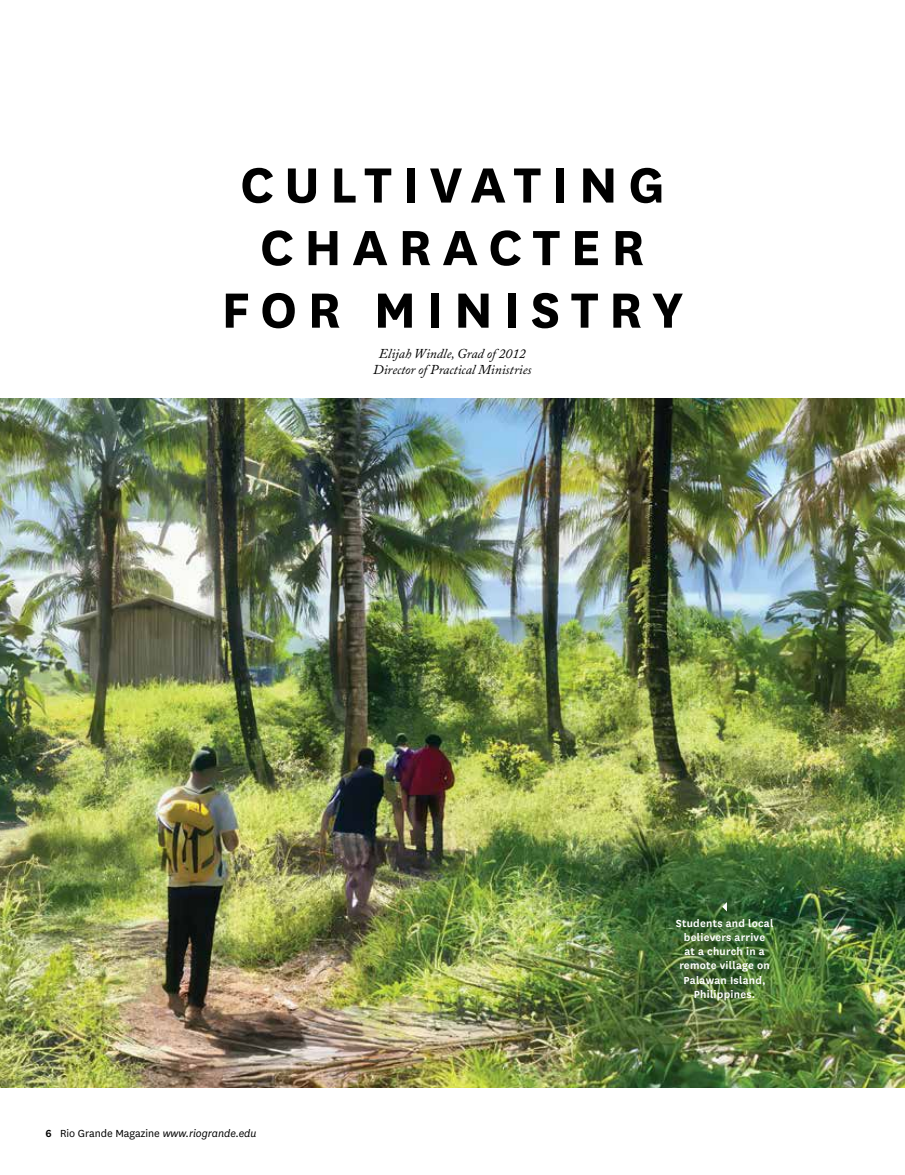
<style>
.page{position:relative;width:905px;height:1175px;background:#fff}
.page>*{position:absolute;margin:0;border:0;box-sizing:border-box;transform-origin:0 0}
.t1{font:700 57.75px/62.6px "National";letter-spacing:.18em;color:#000;text-align:center}
.t2{font:italic 13.5px/16.5px "Adobe Caslon Pro";color:#000;text-align:center}
.t3{font:600 12px/14.2px "National";letter-spacing:.02em;color:#fff;text-align:center}
.t4{font:12px "National";color:#000}
.s1{font-weight:600}
.s2{font-style:italic}
</style>
<div class="page">
<img style="left:0;top:399px;width:904px;height:688px">
<svg style="left:722px;top:902px;width:5px;height:9px"></svg>
<h1 class="t1" style="left:221px;top:149px;width:463px">CULTIVATING<br>CHARACTER<br>FOR MINISTRY</h1>
<p class="t2" style="left:373px;top:345px;width:160px">Elijah Windle, Grad of 2012<br>Director of Practical Ministries</p>
<p class="t4" style="left:46px;top:1126px;width:212px"><span class="s1">6</span> Rio Grande Magazine <span class="s2">www.riogrande.edu</span></p>
<p class="t3" style="left:675px;top:915px;width:99px">Students and local believers arrive<br>at a church in a remote village on<br>Palawan Island,<br>Philippines.</p>
</div>
